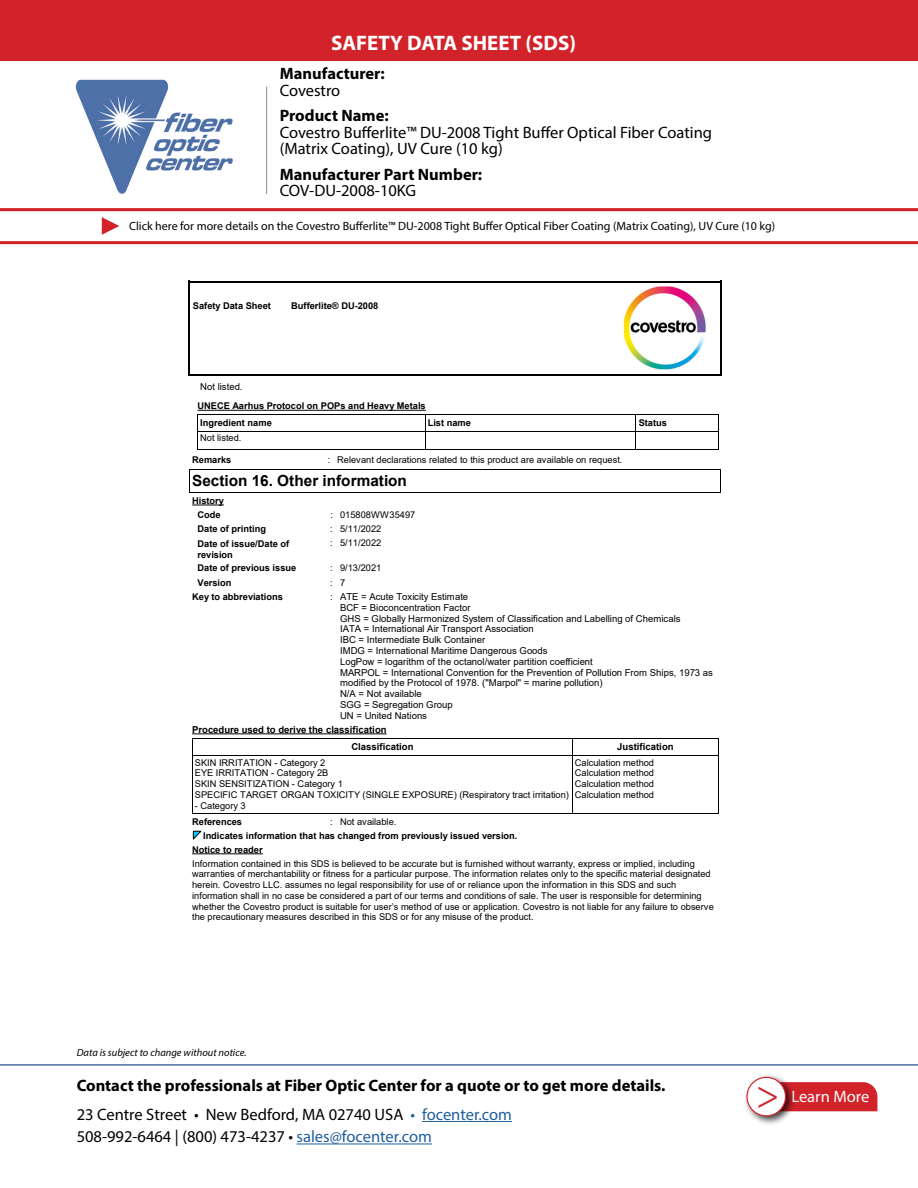
<style>
.page{position:relative;width:918px;height:1188px;background:#fff}
.page>*{position:absolute;margin:0;border:0;box-sizing:border-box;transform-origin:0 0}
.t1{font:42px "Minion Pro";color:#d2232a}
.t2{font:700 21px "Myriad Pro";color:#fff}
.t3{font:16.5px/22.5px "Myriad Pro";color:#000}
.t4{font:700 16.5px/16.5px "Myriad Pro";color:#000}
.t5{font:16.5px "Myriad Pro";color:#fff}
.t6{font:700 15.3px "Arial";color:#000}
.t7{font:12px "Myriad Pro";color:#000}
.t8{font:italic 10.5px "Myriad Pro";color:#000}
.t9{font:9.6px/10.8px "Arial";color:#000}
.t10{font:700 9.6px "Arial";color:#000}
.t11{font:9.3px/10.6px "Arial";color:#000}
.t12{font:700 9.3px/14.5px "Arial";color:#000}
.s1{font-weight:400}
.s2{font-weight:700}
.s3{color:#215e9e}
</style>
<div class="page">
<hr style="left:422px;top:1121px;width:90px;height:1px;background:#215e9e">
<hr style="left:297px;top:1144px;width:135px;height:1px;background:#215e9e">
<hr style="left:0;top:1064px;width:918px;height:2px;background:#4f70a8">
<img style="left:75px;top:79px;width:158px;height:115px">
<hr style="left:266px;top:87px;width:1px;height:107px;background:#8a8c8e">
<div style="left:796px;top:1082px;width:81px;height:29px;background:#d2232a"></div>
<div style="left:743px;top:1074px;width:53px;height:52px;background:#000;opacity:.75"></div>
<div style="left:747px;top:1077px;width:39px;height:39px;background:#fff;border-radius:50%"></div>
<div style="left:746px;top:1077px;width:40px;height:39px;border:1px solid #d2232a;border-radius:50%"></div>
<hr style="left:0;top:241px;width:918px;height:3px;background:#d2232a">
<hr style="left:0;top:208px;width:918px;height:3px;background:#d2232a">
<svg style="left:102px;top:217px;width:17px;height:18px"></svg>
<div style="left:0;top:0;width:918px;height:60px;background:#d2232a"></div>
<hr style="left:189px;top:281px;width:532px;height:1px;background:#000">
<hr style="left:720px;top:281px;width:2px;height:94px;background:#000">
<hr style="left:189px;top:374px;width:532px;height:2px;background:#000">
<hr style="left:189px;top:281px;width:1px;height:94px;background:#000">
<img style="left:624px;top:287px;width:82px;height:82px">
<hr style="left:198px;top:410px;width:228px;height:1px;background:#000">
<hr style="left:198px;top:415px;width:520px;height:1px;background:#000">
<hr style="left:718px;top:415px;width:1px;height:34px;background:#000">
<hr style="left:198px;top:449px;width:520px;height:1px;background:#000">
<hr style="left:197px;top:415px;width:1px;height:34px;background:#000">
<hr style="left:198px;top:431px;width:520px;height:1px;background:#000">
<hr style="left:425px;top:415px;width:1px;height:34px;background:#000">
<hr style="left:636px;top:415px;width:1px;height:34px;background:#000">
<hr style="left:189px;top:469px;width:532px;height:1px;background:#000">
<hr style="left:189px;top:493px;width:532px;height:1px;background:#000">
<svg style="left:189px;top:470px;width:1px;height:24px"></svg>
<hr style="left:192px;top:505px;width:32px;height:1px;background:#000">
<svg style="left:193px;top:831px;width:8px;height:9px"></svg>
<hr style="left:192px;top:853px;width:71px;height:1px;background:#000">
<hr style="left:573px;top:738px;width:1px;height:76px;background:#000">
<hr style="left:192px;top:756px;width:526px;height:1px;background:#000">
<hr style="left:192px;top:738px;width:526px;height:1px;background:#000">
<hr style="left:718px;top:739px;width:1px;height:75px;background:#000">
<hr style="left:192px;top:814px;width:526px;height:1px;background:#000">
<hr style="left:192px;top:739px;width:1px;height:75px;background:#000">
<hr style="left:192px;top:733px;width:195px;height:1px;background:#000">
<p class="t2" style="left:331px;top:29px;width:246px">SAFETY DATA SHEET (SDS)</p>
<p class="t4" style="left:280px;top:65px;width:107px">Manufacturer:<br><span class="s1">Covestro</span></p>
<p class="t3" style="left:280px;top:107px;width:434px;line-height:16.5px"><span class="s2">Product Name:<br></span>Covestro Bufferlite™ DU-2008 Tight Buffer Optical Fiber Coating</p>
<p class="t3" style="left:280px;top:137px;width:225px">(Matrix Coating), UV Cure (10 kg)</p>
<p class="t4" style="left:280px;top:165px;width:204px">Manufacturer Part Number:</p>
<p class="t3" style="left:280px;top:179px;width:138px">COV-DU-2008-10KG</p>
<p class="t7" style="left:129px;top:218px;width:648px">Click here for more details on the Covestro Bufferlite™ DU-2008 Tight Buffer Optical Fiber Coating (Matrix Coating), UV Cure (10 kg)</p>
<p class="t12" style="left:193px;top:299px;width:80px">Safety Data Sheet</p>
<p class="t12" style="left:291px;top:299px;width:89px">Bufferlite® DU-2008</p>
<p class="t9" style="left:200px;top:382px;width:44px">Not listed.</p>
<p class="t12" style="left:198px;top:399px;width:230px">UNECE Aarhus Protocol on POPs and Heavy Metals</p>
<p class="t11" style="left:200px;top:433px;width:43px">Not listed.</p>
<p class="t12" style="left:200px;top:415px;width:73px">Ingredient name</p>
<p class="t12" style="left:428px;top:415px;width:45px">List name</p>
<p class="t12" style="left:639px;top:415px;width:30px">Status</p>
<p class="t12" style="left:192px;top:453px;width:41px">Remarks</p>
<p class="t11" style="left:328px;top:455px;width:4px">:</p>
<p class="t11" style="left:337px;top:455px;width:287px">Relevant declarations related to this product are available on request.</p>
<p class="t6" style="left:192px;top:470px;width:216px">Section 16. Other information</p>
<p class="t11" style="left:340px;top:524px;width:43px">5/11/2022</p>
<p class="t12" style="left:192px;top:494px;width:33px">History</p>
<p class="t12" style="left:198px;top:522px;width:93px">Date of printing<br>Date of issue/Date of</p>
<p class="t12" style="left:198px;top:547px;width:37px">revision</p>
<p class="t12" style="left:198px;top:575px;width:36px">Version</p>
<p class="t12" style="left:198px;top:508px;width:25px">Code</p>
<p class="t11" style="left:331px;top:509px;width:86px">: 015808WW35497</p>
<p class="t11" style="left:330px;top:524px;width:4px">:</p>
<p class="t11" style="left:340px;top:538px;width:43px">5/11/2022</p>
<p class="t11" style="left:340px;top:561px;width:43px;line-height:14.2px">9/13/2021<br>7</p>
<p class="t11" style="left:330px;top:538px;width:4px">:</p>
<p class="t11" style="left:330px;top:563px;width:4px">:</p>
<p class="t12" style="left:198px;top:561px;width:100px">Date of previous issue</p>
<p class="t11" style="left:330px;top:577px;width:4px">:</p>
<p class="t12" style="left:192px;top:589px;width:92px">Key to abbreviations</p>
<p class="t11" style="left:330px;top:591px;width:4px">:</p>
<p class="t9" style="left:340px;top:591px;width:374px">ATE = Acute Toxicity Estimate<br>BCF = Bioconcentration Factor<br>GHS = Globally Harmonized System of Classification and Labelling of Chemicals<br>IATA = International Air Transport Association<br>IBC = Intermediate Bulk Container<br>IMDG = International Maritime Dangerous Goods<br>LogPow = logarithm of the octanol/water partition coefficient<br>MARPOL = International Convention for the Prevention of Pollution From Ships, 1973 as modified by the Protocol of 1978. ("Marpol" = marine pollution)<br>N/A = Not available<br>SGG = Segregation Group<br>UN = United Nations</p>
<p class="t10" style="left:192px;top:723px;width:196px">Procedure used to derive the classification</p>
<p class="t10" style="left:351px;top:740px;width:64px">Classification</p>
<p class="t10" style="left:617px;top:740px;width:58px">Justification</p>
<p class="t11" style="left:195px;top:757px;width:132px">SKIN IRRITATION - Category 2</p>
<p class="t11" style="left:575px;top:757px;width:81px">Calculation method</p>
<p class="t11" style="left:195px;top:768px;width:135px">EYE IRRITATION - Category 2B</p>
<p class="t11" style="left:575px;top:768px;width:81px">Calculation method</p>
<p class="t11" style="left:195px;top:778px;width:150px">SKIN SENSITIZATION - Category 1</p>
<p class="t11" style="left:575px;top:778px;width:81px">Calculation method</p>
<p class="t11" style="left:195px;top:789px;width:376px">SPECIFIC TARGET ORGAN TOXICITY (SINGLE EXPOSURE) (Respiratory tract irritation)</p>
<p class="t11" style="left:195px;top:800px;width:52px">- Category 3</p>
<p class="t11" style="left:575px;top:789px;width:81px">Calculation method</p>
<p class="t12" style="left:192px;top:814px;width:52px">References</p>
<p class="t11" style="left:330px;top:816px;width:68px">: Not available.</p>
<p class="t12" style="left:203px;top:828px;width:316px">Indicates information that has changed from previously issued version.</p>
<p class="t11" style="left:192px;top:843px;width:504px;line-height:14px"><span class="s2">Notice to reader<br></span>Information contained in this SDS is believed to be accurate but is furnished without warranty, express or implied, including</p>
<p class="t11" style="left:192px;top:869px;width:523px">warranties of merchantability or fitness for a particular purpose. The information relates only to the specific material designated herein. Covestro LLC. assumes no legal responsibility for use of or reliance upon the information in this SDS and such information shall in no case be considered a part of our terms and conditions of sale. The user is responsible for determining whether the Covestro product is suitable for user’s method of use or application. Covestro is not liable for any failure to observe the precautionary measures described in this SDS or for any misuse of the product.</p>
<p class="t8" style="left:77px;top:1046px;width:171px">Data is subject to change without notice.</p>
<p class="t4" style="left:77px;top:1076px;width:590px">Contact the professionals at Fiber Optic Center for a quote or to get more details.</p>
<p class="t3" style="left:77px;top:1103px;width:437px">23 Centre Street • New Bedford, MA 02740 USA <span class="s3">• focenter.com<br></span>508-992-6464 | (800) 473-4237 • <span class="s3">sales@focenter.com</span></p>
<p class="t1" style="left:756px;top:1066px;width:25px">&gt;</p>
<p class="t5" style="left:791px;top:1087px;width:79px">Learn More</p>
</div>
